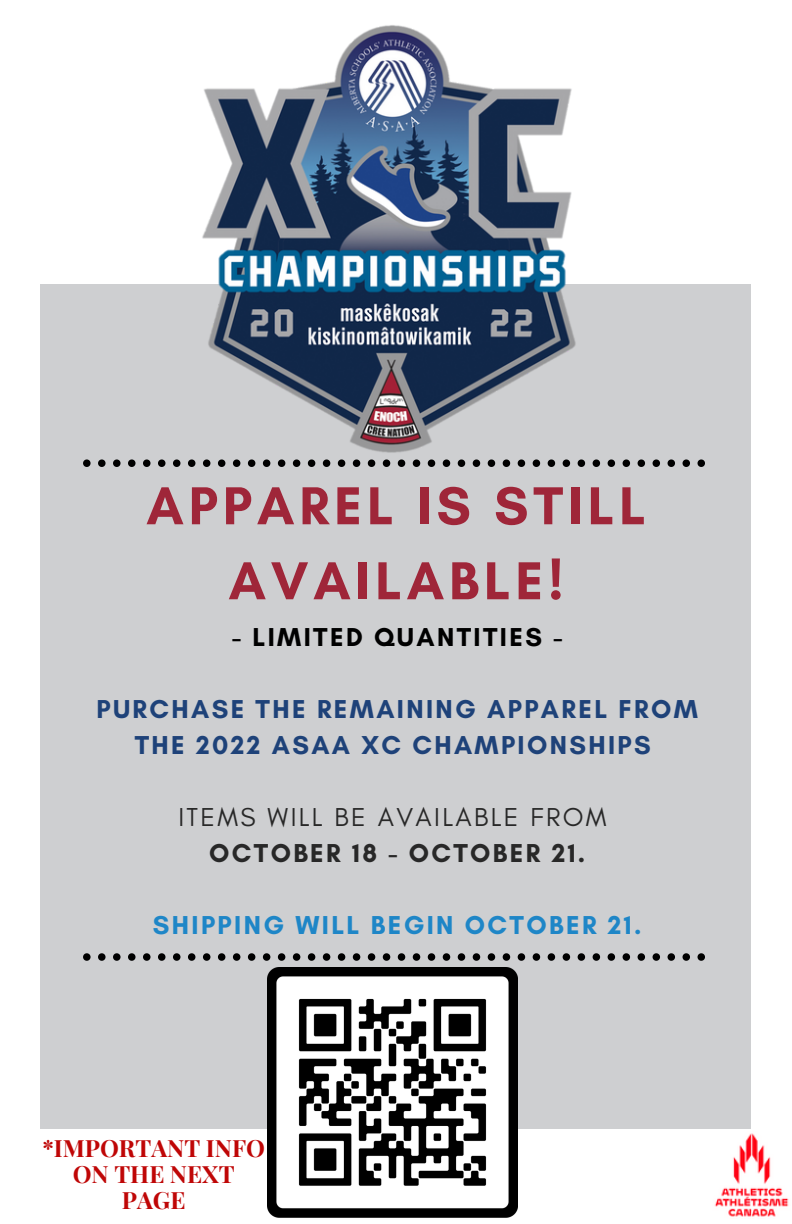
<style>
.page{position:relative;width:792px;height:1224px;background:#fff}
.page>*{position:absolute;margin:0;border:0;box-sizing:border-box;transform-origin:0 0}
.t1{font:700 54.4px/75px "Glacial Indifference";letter-spacing:.09em;color:#9f2639;text-align:center}
.t2{font:700 26.4px/36px "Glacial Indifference";letter-spacing:.09em;color:#1e4279;text-align:center}
.t3{font:700 26.4px "Glacial Indifference";letter-spacing:.09em;color:#1e86c7}
.t4{font:26.4px "Glacial Indifference";letter-spacing:.09em;color:#282828}
.t5{font:700 26.4px "Glacial Indifference";letter-spacing:.09em;color:#282828}
.t6{font:700 26.4px "Glacial Indifference";letter-spacing:.09em;color:#000}
.t7{font:700 23.8px/25.8px "Playfair Display";color:#bf0606;text-align:center}
</style>
<div class="page">
<div style="left:40px;top:285px;width:711px;height:844px;background:#cecfd1"></div>
<img style="left:714px;top:1133px;width:75px;height:84px">
<img style="left:191px;top:25px;width:402px;height:428px">
<svg style="left:83px;top:459px;width:622px;height:8px"></svg>
<svg style="left:83px;top:953px;width:622px;height:8px"></svg>
<img style="left:267px;top:967px;width:251px;height:251px">
<h1 class="t1" style="left:146px;top:468px;width:501px">APPAREL IS STILL<br>AVAILABLE!</h1>
<p class="t6" style="left:232px;top:621px;width:332px">- LIMITED QUANTITIES -</p>
<p class="t2" style="left:96px;top:691px;width:603px">PURCHASE THE REMAINING APPAREL FROM<br>THE 2022 ASAA XC CHAMPIONSHIPS</p>
<p class="t4" style="left:178px;top:801px;width:430px">ITEMS WILL BE AVAILABLE FROM</p>
<p class="t5" style="left:209px;top:837px;width:378px">OCTOBER 18 - OCTOBER 21.</p>
<p class="t3" style="left:153px;top:909px;width:490px">SHIPPING WILL BEGIN OCTOBER 21.</p>
<p class="t7" style="left:42px;top:1134px;width:224px">*IMPORTANT INFO<br>ON THE NEXT<br>PAGE</p>
</div>
